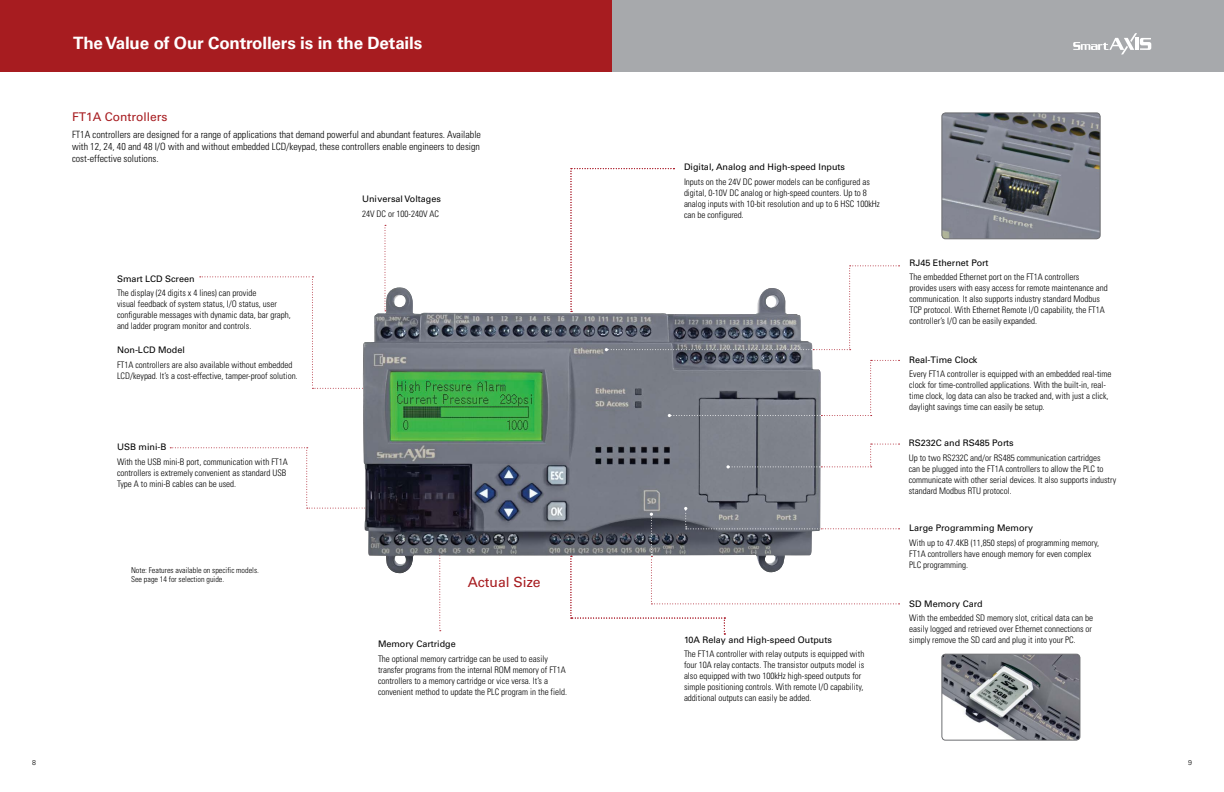
<style>
.page{position:relative;width:1224px;height:792px;background:#fff}
.page>*{position:absolute;margin:0;border:0;box-sizing:border-box;transform-origin:0 0}
.t1{font:700 17px "Univers LT Std";letter-spacing:-.01em;color:#fff}
.t2{font:14px "Univers LT Std";color:#a71c20}
.t3{font:12px "Univers LT Std";color:#a71c20}
.t4{font:300 condensed 10px/12px "Univers LT Std";color:#000;text-align:justify}
.t5{font:300 condensed 9px/11px "Univers LT Std";color:#000}
.t6{font:9px "Univers LT Std";color:#000}
.t7{font:300 condensed 8px/9px "Univers LT Std";color:#000}
.t8{font:300 7px "Univers LT Std";color:#000}
</style>
<div class="page">
<div style="left:0;top:0;width:621px;height:72px;background:#a71c20"></div>
<img style="left:363px;top:288px;width:458px;height:286px">
<svg style="left:396px;top:540px;width:4px;height:34px"></svg>
<svg style="left:438px;top:509px;width:3px;height:122px"></svg>
<svg style="left:200px;top:225px;width:195px;height:165px"></svg>
<svg style="left:363px;top:555px;width:6px;height:3px"></svg>
<svg style="left:170px;top:447px;width:215px;height:63px"></svg>
<div style="left:612px;top:0;width:612px;height:72px;background:#a7a9ac"></div>
<svg style="left:1073px;top:33px;width:78px;height:21px"></svg>
<img style="left:942px;top:113px;width:158px;height:126px">
<div style="left:942px;top:113px;width:158px;height:126px;border:1px solid #6d6e71;border-radius:4px"></div>
<img style="left:942px;top:654px;width:138px;height:86px">
<div style="left:942px;top:654px;width:138px;height:86px;border:1px solid #6d6e71;border-radius:4px"></div>
<svg style="left:668px;top:360px;width:232px;height:57px"></svg>
<svg style="left:726px;top:444px;width:174px;height:24px"></svg>
<svg style="left:569px;top:507px;width:331px;height:128px"></svg>
<svg style="left:570px;top:168px;width:330px;height:183px"></svg>
<h1 class="t1" style="left:73px;top:33px;width:351px">The Value of Our Controllers is in the Details</h1>
<h3 class="t3" style="left:72px;top:110px;width:97px">FT1A Controllers</h3>
<p class="t4" style="left:72px;top:128px;width:411px">FT1A controllers are designed for a range of applications that demand powerful and abundant features. Available with 12, 24, 40 and 48 I/O with and without embedded LCD/keypad, these controllers enable engineers to design cost-effective solutions.</p>
<p class="t6" style="left:117px;top:273px;width:79px">Smart LCD Screen</p>
<p class="t5" style="left:117px;top:287px;width:175px">The display (24 digits x 4 lines) can provide<br>visual feedback of system status, I/O status, user configurable messages with dynamic data, bar graph, and ladder program monitor and controls.</p>
<p class="t6" style="left:117px;top:344px;width:70px">Non-LCD Model</p>
<p class="t5" style="left:117px;top:359px;width:182px">FT1A controllers are also available without embedded<br>LCD/keypad. It’s a cost-effective, tamper-proof solution.</p>
<p class="t6" style="left:117px;top:442px;width:51px">USB mini-B</p>
<p class="t5" style="left:117px;top:456px;width:172px">With the USB mini-B port, communication with FT1A controllers is extremely convenient as standard USB<br>Type A to mini-B cables can be used.</p>
<p class="t7" style="left:131px;top:566px;width:129px">Note: Features available on specific models.<br>See page 14 for selection guide.</p>
<p class="t6" style="left:362px;top:194px;width:80px">Universal Voltages</p>
<p class="t5" style="left:362px;top:208px;width:78px">24V DC or 100-240V AC</p>
<h2 class="t2" style="left:468px;top:574px;width:74px">Actual Size</h2>
<p class="t6" style="left:378px;top:639px;width:79px">Memory Cartridge</p>
<p class="t5" style="left:378px;top:653px;width:191px">The optional memory cartridge can be used to easily transfer programs from the internal ROM memory of FT1A controllers to a memory cartridge or vice versa. It’s a convenient method to update the PLC program in the field.</p>
<p class="t6" style="left:684px;top:162px;width:163px">Digital, Analog and High-speed Inputs</p>
<p class="t5" style="left:684px;top:176px;width:197px">Inputs on the 24V DC power models can be configured as digital, 0-10V DC analog or high-speed counters. Up to 8 analog inputs with 10-bit resolution and up to 6 HSC 100kHz can be configured.</p>
<p class="t6" style="left:684px;top:634px;width:149px">10A Relay and High-speed Outputs</p>
<p class="t5" style="left:684px;top:649px;width:182px">The FT1A controller with relay outputs is equipped with four 10A relay contacts. The transistor outputs model is also equipped with two 100kHz high-speed outputs for simple positioning controls. With remote I/O capability, additional outputs can easily be added.</p>
<p class="t6" style="left:909px;top:257px;width:81px">RJ45 Ethernet Port</p>
<p class="t5" style="left:909px;top:272px;width:200px">The embedded Ethernet port on the FT1A controllers provides users with easy access for remote maintenance and communication. It also supports industry standard Modbus TCP protocol. With Ethernet Remote I/O capability, the FT1A controller’s I/O can be easily expanded.</p>
<p class="t6" style="left:909px;top:354px;width:70px">Real-Time Clock</p>
<p class="t5" style="left:909px;top:369px;width:204px">Every FT1A controller is equipped with an embedded real-time clock for time-controlled applications. With the built-in, real&shy;time clock, log data can also be tracked and, with just a click, daylight savings time can easily be setup.</p>
<p class="t6" style="left:909px;top:438px;width:107px">RS232C and RS485 Ports</p>
<p class="t5" style="left:909px;top:452px;width:209px">Up to two RS232C and/or RS485 communication cartridges<br>can be plugged into the FT1A controllers to allow the PLC to communicate with other serial devices. It also supports industry standard Modbus RTU protocol.</p>
<p class="t6" style="left:909px;top:523px;width:125px">Large Programming Memory</p>
<p class="t5" style="left:909px;top:537px;width:191px">With up to 47.4KB (11,850 steps) of programming memory,<br>FT1A controllers have enough memory for even complex<br>PLC programming.</p>
<p class="t6" style="left:909px;top:598px;width:75px">SD Memory Card</p>
<p class="t5" style="left:909px;top:612px;width:185px;text-align:justify">With the embedded SD memory slot, critical data can be easily logged and retrieved over Ethernet connections or simply remove the SD card and plug it into your PC.</p>
<p class="t8" style="left:32px;top:759px;width:5px">8</p>
<p class="t8" style="left:1188px;top:759px;width:5px">9</p>
</div>
